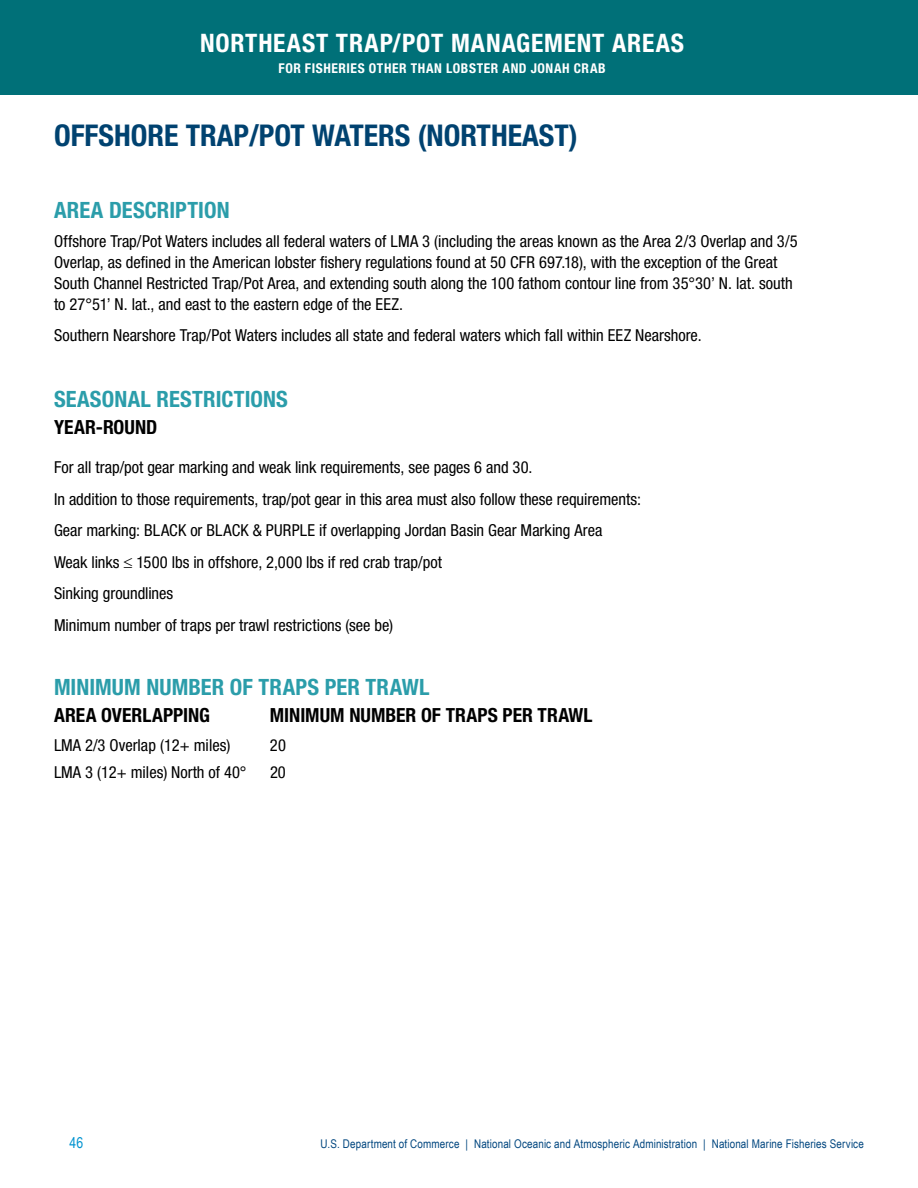
<style>
.page{position:relative;width:918px;height:1188px;background:#fff}
.page>*{position:absolute;margin:0;border:0;box-sizing:border-box;transform-origin:0 0}
.t1{font:700 condensed 30px "Helvetica Neue";color:#004270}
.t2{font:700 condensed 25.5px "Helvetica Neue";letter-spacing:.035em;color:#fff}
.t3{font:700 condensed 22.5px "Helvetica Neue";letter-spacing:.005em;color:#2b9daa}
.t4{font:700 condensed 19.5px "Helvetica Neue";color:#000}
.t5{font:condensed 16.5px/31.5px "Helvetica Neue";color:#000}
.t6{font:15px "Arial Narrow";color:#0093d0}
.t7{font:700 condensed 13.5px "Helvetica Neue";letter-spacing:.045em;color:#fff}
.t8{font:12px "Arial Narrow";letter-spacing:.01em;color:#00467f}
</style>
<div class="page">
<div style="left:0;top:0;width:918px;height:94px;background:#007078"></div>
<h2 class="t2" style="left:200px;top:27px;width:486px">NORTHEAST TRAP/POT MANAGEMENT AREAS</h2>
<p class="t7" style="left:278px;top:60px;width:329px">FOR FISHERIES OTHER THAN LOBSTER AND JONAH CRAB</p>
<h1 class="t1" style="left:54px;top:117px;width:525px">OFFSHORE TRAP/POT WATERS (NORTHEAST)</h1>
<h3 class="t3" style="left:54px;top:197px;width:177px">AREA DESCRIPTION</h3>
<p class="t5" style="left:54px;top:230px;width:745px;line-height:21px">Offshore Trap/Pot Waters includes all federal waters of LMA 3 (including the areas known as the Area 2/3 Overlap and 3/5<br>Overlap, as defined in the American lobster fishery regulations found at 50 CFR 697.18), with the exception of the Great South Channel Restricted Trap/Pot Area, and extending south along the 100 fathom contour line from 35°30’ N. lat. south to 27°51’ N. lat., and east to the eastern edge of the EEZ.</p>
<p class="t5" style="left:54px;top:320px;width:649px">Southern Nearshore Trap/Pot Waters includes all state and federal waters which fall within EEZ Nearshore.</p>
<h3 class="t3" style="left:54px;top:386px;width:235px">SEASONAL RESTRICTIONS</h3>
<p class="t4" style="left:54px;top:416px;width:105px">YEAR-ROUND</p>
<p class="t5" style="left:54px;top:452px;width:589px">For all trap/pot gear marking and weak link requirements, see pages 6 and 30.<br>In addition to those requirements, trap/pot gear in this area must also follow these requirements:<br>Gear marking: BLACK or BLACK &amp; PURPLE if overlapping Jordan Basin Gear Marking Area<br>Weak links ≤ 1500 lbs in offshore, 2,000 lbs if red crab trap/pot<br>Sinking groundlines<br>Minimum number of traps per trawl restrictions (see be)</p>
<h3 class="t3" style="left:54px;top:674px;width:377px">MINIMUM NUMBER OF TRAPS PER TRAWL</h3>
<p class="t4" style="left:54px;top:704px;width:158px">AREA OVERLAPPING</p>
<p class="t4" style="left:270px;top:704px;width:324px">MINIMUM NUMBER OF TRAPS PER TRAWL</p>
<p class="t5" style="left:54px;top:729px;width:178px">LMA 2/3 Overlap (12+ miles)</p>
<p class="t5" style="left:270px;top:729px;width:17px">20</p>
<p class="t5" style="left:54px;top:756px;width:194px">LMA 3 (12+ miles) North of 40°</p>
<p class="t5" style="left:270px;top:756px;width:17px">20</p>
<p class="t6" style="left:69px;top:1131px;width:15px">46</p>
<p class="t8" style="left:321px;top:1134px;width:545px">U.S. Department of Commerce | National Oceanic and Atmospheric Administration | National Marine Fisheries Service</p>
</div>
